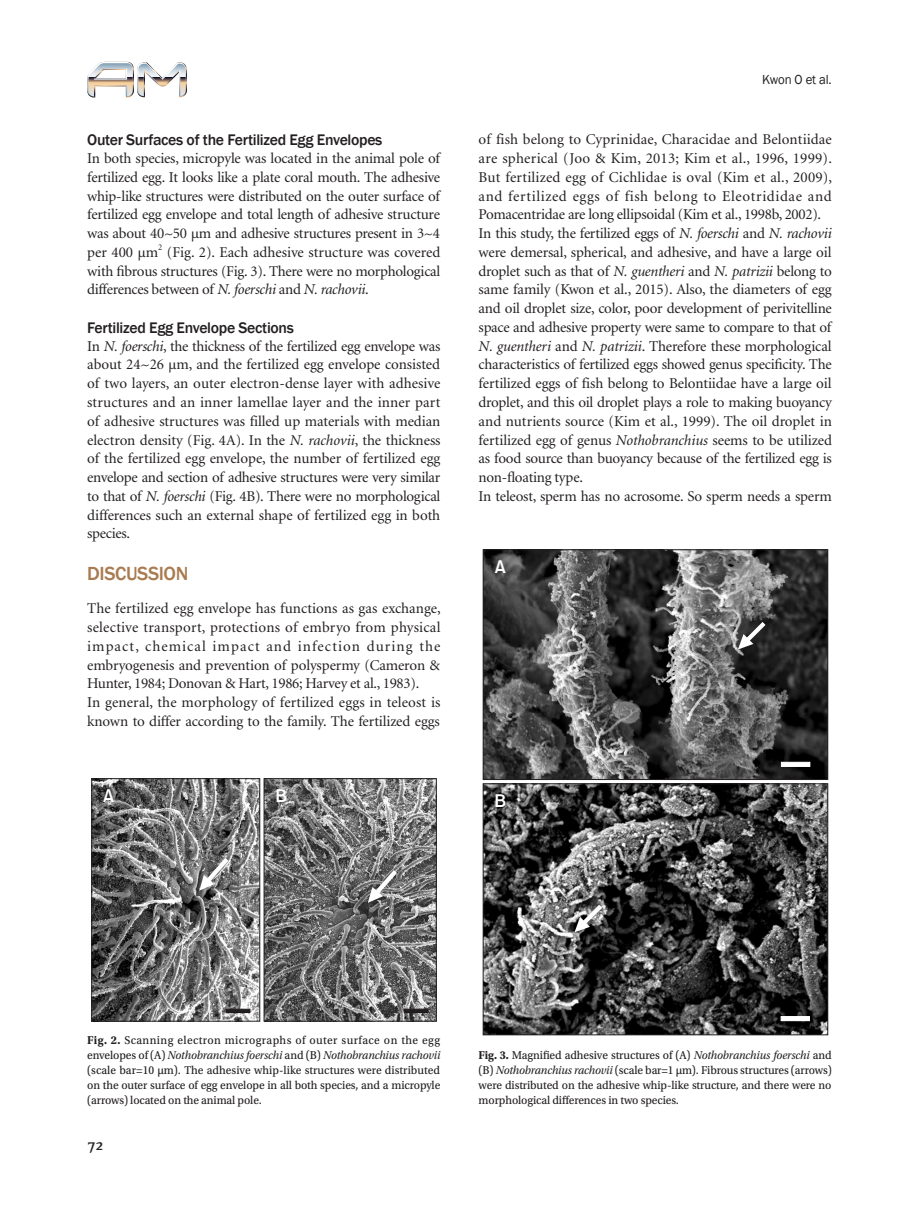
<style>
.page{position:relative;width:919px;height:1217px;background:#fff}
.page>*{position:absolute;margin:0;border:0;box-sizing:border-box;transform-origin:0 0}
.t1{font:500 19.5px "Franklin Gothic";letter-spacing:-.02em;color:#a97b50}
.t2{font:18px "Gothic 725 BT Bold A";color:#fff}
.t3{font:500 15.75px "Franklin Gothic";letter-spacing:-.02em;color:#231f20}
.t4{font:15.75px "Formal 436 BT";color:#231f20;scale:.95 1}
.t5{font:15px/18.8px "Minion";letter-spacing:-.01em;color:#231f20;text-align:justify}
.t6{font:13.5px "Franklin Gothic";letter-spacing:-.01em;color:#231f20;scale:.95 1}
.t7{font:12px/15px "Utopia Std Capt";letter-spacing:-.01em;color:#231f20;text-align:justify;scale:.95 1}
.t8{font:8.7px "Minion";color:#231f20}
.s1{font-style:italic}
.s2{font-family:"Utopia Std";font-weight:700}
.s3{font-family:"Utopia Std";font-style:italic}
</style>
<div class="page">
<svg style="left:87px;top:62px;width:100px;height:36px"></svg>
<svg style="left:91px;top:778px;width:346px;height:243px;background:#777"></svg>
<svg style="left:199px;top:853px;width:202px;height:49px;background:#7d7d7d"></svg>
<svg style="left:226px;top:1008px;width:24px;height:4px"></svg>
<svg style="left:404px;top:1008px;width:24px;height:4px"></svg>
<svg style="left:482px;top:549px;width:346px;height:486px;background:#4e4d4d"></svg>
<svg style="left:737px;top:617px;width:33px;height:32px"></svg>
<svg style="left:574px;top:900px;width:32px;height:32px"></svg>
<div style="left:781px;top:762px;width:29px;height:4px;background:#fff;border:1px solid #fff"></div>
<hr style="left:780px;top:1016px;width:29px;height:4px;background:#fff">
<p class="t3" style="left:87px;top:130px;width:297px">Outer Surfaces of the Fertilized Egg Envelopes</p>
<p class="t5" style="left:87px;top:149px;width:354px">In both species, micropyle was located in the animal pole of fertilized egg. It looks like a plate coral mouth. The adhesive whip-like structures were distributed on the outer surface of fertilized egg envelope and total length of adhesive structure was about 40~50 μm and adhesive structures present in 3~4 per 400 μm</p>
<p class="t8" style="left:158px;top:243px;width:6px">2</p>
<p class="t5" style="left:87px;top:243px;width:354px;text-indent:80px">(Fig. 2). Each adhesive structure was covered with fibrous structures (Fig. 3). There were no morphological differences between of <span class="s1">N. foerschi</span> and <span class="s1">N. rachovii</span>.</p>
<p class="t3" style="left:87px;top:317px;width:208px">Fertilized Egg Envelope Sections</p>
<p class="t5" style="left:87px;top:337px;width:355px">In <span class="s1">N. foerschi</span>, the thickness of the fertilized egg envelope was about 24~26 μm, and the fertilized egg envelope consisted of two layers, an outer electron-dense layer with adhesive structures and an inner lamellae layer and the inner part of adhesive structures was filled up materials with median electron density (Fig. 4A). In the <span class="s1">N. rachovii</span>, the thickness of the fertilized egg envelope, the number of fertilized egg envelope and section of adhesive structures were very similar to that of <span class="s1">N. foerschi</span> (Fig. 4B). There were no morphological differences such an external shape of fertilized egg in both species.</p>
<p class="t1" style="left:87px;top:561px;width:103px">DISCUSSION</p>
<p class="t5" style="left:87px;top:599px;width:355px;text-align:left">The fertilized egg envelope has functions as gas exchange, selective transport, protections of embryo from physical impact, chemical impact and infection during the embryogenesis and prevention of polyspermy (Cameron &amp; Hunter, 1984; Donovan &amp; Hart, 1986; Harvey et al., 1983).<br>In general, the morphology of fertilized eggs in teleost is known to differ according to the family. The fertilized eggs</p>
<p class="t2" style="left:103px;top:785px;width:13px">A</p>
<p class="t2" style="left:275px;top:785px;width:13px">B</p>
<p class="t6" style="left:762px;top:71px;width:75px">Kwon O et al.</p>
<p class="t5" style="left:478px;top:131px;width:355px;text-align:left">of fish belong to Cyprinidae, Characidae and Belontiidae are spherical (Joo &amp; Kim, 2013; Kim et al., 1996, 1999).<br>But fertilized egg of Cichlidae is oval (Kim et al., 2009), and fertilized eggs of fish belong to Eleotrididae and Pomacentridae are long ellipsoidal (Kim et al., 1998b, 2002).<br>In this study, the fertilized eggs of <span class="s1">N. foerschi</span> and <span class="s1">N. rachovii </span>were demersal, spherical, and adhesive, and have a large oil droplet such as that of <span class="s1">N. guentheri</span> and <span class="s1">N. patrizii</span> belong to same family (Kwon et al., 2015). Also, the diameters of egg and oil droplet size, color, poor development of perivitelline space and adhesive property were same to compare to that of <span class="s1">N. guentheri</span> and <span class="s1">N. patrizii</span>. Therefore these morphological characteristics of fertilized eggs showed genus specificity. The fertilized eggs of fish belong to Belontiidae have a large oil droplet, and this oil droplet plays a role to making buoyancy and nutrients source (Kim et al., 1999). The oil droplet in fertilized egg of genus <span class="s1">Nothobranchius</span> seems to be utilized as food source than buoyancy because of the fertilized egg is non-floating type.<br>In teleost, sperm has no acrosome. So sperm needs a sperm</p>
<p class="t2" style="left:494px;top:556px;width:13px">A</p>
<p class="t2" style="left:494px;top:790px;width:13px">B</p>
<p class="t7" style="left:87px;top:1032px;width:373px"><span class="s2">Fig. 2.</span> Scanning electron micrographs of outer surface on the egg envelopes of (A) <span class="s3">Nothobranchius foerschi</span> and (B) <span class="s3">Nothobranchius rachovii </span>(scale bar=10 μm). The adhesive whip-like structures were distributed on the outer surface of egg envelope in all both species, and a micropyle (arrows) located on the animal pole.</p>
<p class="t4" style="left:87px;top:1134px;width:19px">72</p>
<p class="t7" style="left:478px;top:1047px;width:373px"><span class="s2">Fig. 3.</span> Magnified adhesive structures of (A) <span class="s3">Nothobranchius foerschi</span> and (B) <span class="s3">Nothobranchius rachovii</span> (scale bar=1 μm). Fibrous structures (arrows) were distributed on the adhesive whip-like structure, and there were no morphological differences in two species.</p>
</div>
